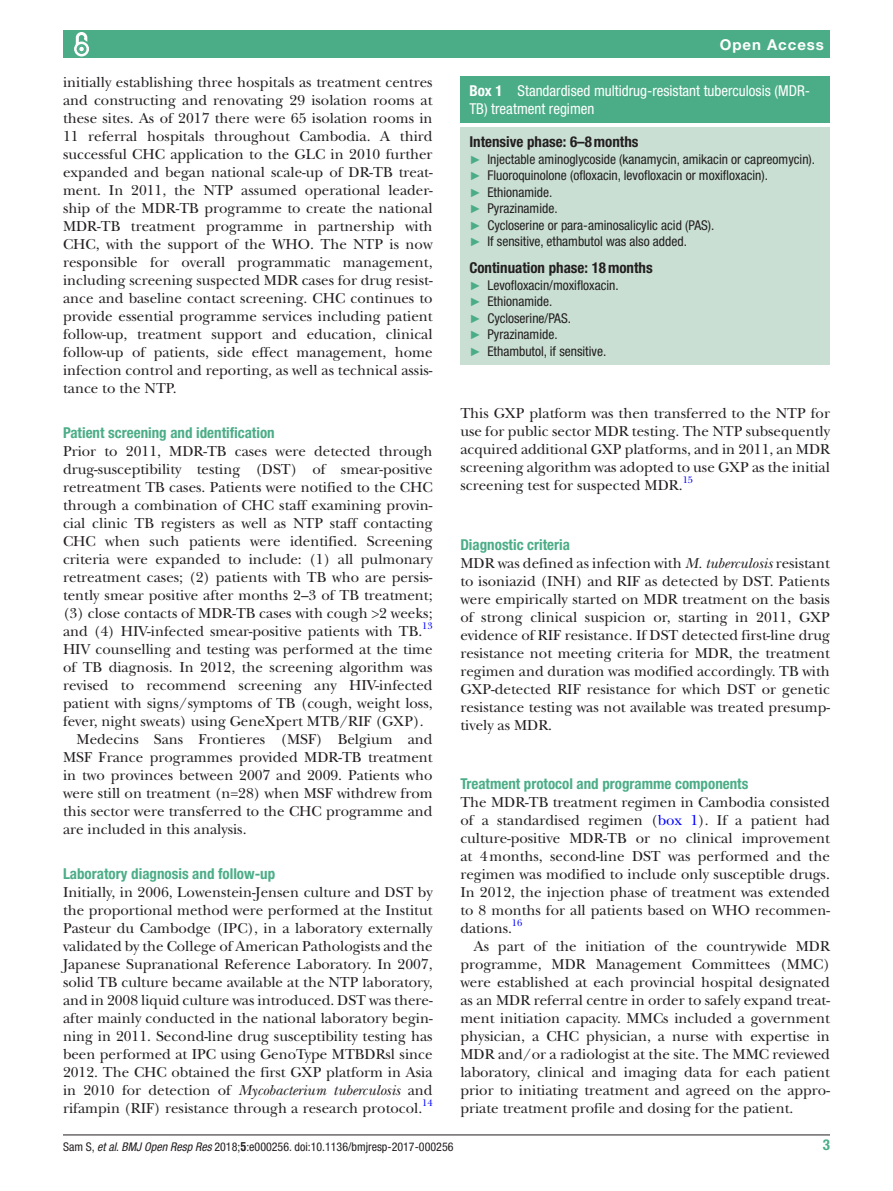
<style>
.page{position:relative;width:893px;height:1191px;background:#fff}
.page>*{position:absolute;margin:0;border:0;box-sizing:border-box;transform-origin:0 0}
.t1{font:15px/18px "New Baskerville";color:#231f20;text-align:justify}
.t2{font:700 condensed 15px "Helvetica Neue LT Std";color:#4bad87}
.t3{font:condensed 15px/18px "Helvetica Neue LT Std";color:#fff}
.t4{font:700 condensed 15px "Helvetica Neue LT Std";color:#231f20}
.t5{font:700 15px "Helvetica Neue LT Std";letter-spacing:.065em;color:#fff}
.t6{font:condensed 13.5px/16.5px "Helvetica Neue LT Std";color:#231f20}
.t7{font:condensed 12px "Helvetica Neue LT Std";color:#231f20}
.t8{font:9.9px "New Baskerville";color:#00f}
.s1{font-style:italic}
.s2{font-weight:700}
.s3{font-family:"Arial";font-stretch:normal;font-size:12px;color:#4bad87}
.s4{color:#00f}
.s5{font-family:"Helvetica";font-weight:700}
</style>
<div class="page">
<hr style="left:63px;top:1134px;width:767px;height:1px;background:#231f20">
<div style="left:63px;top:31px;width:767px;height:27px;background:#4bad87"></div>
<svg style="left:74px;top:32px;width:15px;height:25px"></svg>
<div style="left:78px;top:45px;width:7px;height:8px;border:1px solid #4bad87;border-radius:50%"></div>
<div style="left:460px;top:76px;width:370px;height:47px;background:#4bad87"></div>
<div style="left:460px;top:127px;width:370px;height:238px;background:#c9dfd3"></div>
<p class="t1" style="left:63px;top:73px;width:371px">initially establishing three hospitals as treatment centres and constructing and renovating 29 isolation rooms at these sites. As of 2017 there were 65 isolation rooms in 11 referral hospitals throughout Cambodia. A third successful CHC application to the GLC in 2010 further expanded and began national scale-up of DR-TB treat&shy;ment. In 2011, the NTP assumed operational leader&shy;ship of the MDR-TB programme to create the national MDR-TB treatment programme in partnership with CHC, with the support of the WHO. The NTP is now responsible for overall programmatic management, including screening suspected MDR cases for drug resist&shy;ance and baseline contact screening. CHC continues to provide essential programme services including patient follow-up, treatment support and education, clinical follow-up of patients, side effect management, home infection control and reporting, as well as technical assis&shy;tance to the NTP.</p>
<p class="t2" style="left:63px;top:423px;width:213px">Patient screening and identification</p>
<p class="t1" style="left:63px;top:442px;width:371px">Prior to 2011, MDR-TB cases were detected through drug-susceptibility testing (DST) of smear-positive retreatment TB cases. Patients were notified to the CHC through a combination of CHC staff examining provin&shy;cial clinic TB registers as well as NTP staff contacting CHC when such patients were identified. Screening criteria were expanded to include: (1) all pulmonary retreatment cases; (2) patients with TB who are persis&shy;tently smear positive after months 2–3 of TB treatment; (3) close contacts of MDR-TB cases with cough &gt;2 weeks; and (4) HIV-infected smear-positive patients with TB.</p>
<p class="t8" style="left:422px;top:620px;width:12px">13</p>
<p class="t1" style="left:63px;top:640px;width:371px">HIV counselling and testing was performed at the time</p>
<p class="t1" style="left:63px;top:658px;width:371px">of TB diagnosis. In 2012, the screening algorithm was</p>
<p class="t1" style="left:63px;top:676px;width:371px">revised to recommend screening any HIV-infected</p>
<p class="t1" style="left:63px;top:694px;width:371px">patient with signs/symptoms of TB (cough, weight loss,</p>
<p class="t1" style="left:63px;top:712px;width:362px">fever, night sweats) using GeneXpert MTB/RIF (GXP).</p>
<p class="t1" style="left:76px;top:730px;width:358px">Medecins Sans Frontieres (MSF) Belgium and</p>
<p class="t1" style="left:63px;top:748px;width:371px">MSF France programmes provided MDR-TB treatment</p>
<p class="t1" style="left:63px;top:766px;width:371px">in two provinces between 2007 and 2009. Patients who</p>
<p class="t1" style="left:63px;top:784px;width:371px">were still on treatment (n=28) when MSF withdrew from</p>
<p class="t1" style="left:63px;top:802px;width:371px">this sector were transferred to the CHC programme and</p>
<p class="t1" style="left:63px;top:820px;width:185px">are included in this analysis.</p>
<p class="t2" style="left:63px;top:864px;width:214px">Laboratory diagnosis and follow-up</p>
<p class="t1" style="left:63px;top:883px;width:371px">Initially, in 2006, Lowenstein-Jensen culture and DST by the proportional method were performed at the Institut Pasteur du Cambodge (IPC), in a laboratory externally validated by the College of American Pathologists and the Japanese Supranational Reference Laboratory. In 2007, solid TB culture became available at the NTP laboratory, and in 2008 liquid culture was introduced. DST was there&shy;after mainly conducted in the national laboratory begin&shy;ning in 2011. Second-line drug susceptibility testing has been performed at IPC using GenoType MTBDRsl since 2012. The CHC obtained the first GXP platform in Asia in 2010 for detection of <span class="s1">Mycobacterium tuberculosis</span> and rifampin (RIF) resistance through a research protocol.</p>
<p class="t8" style="left:422px;top:1097px;width:12px">14</p>
<p class="t5" style="left:720px;top:35px;width:106px">Open Access</p>
<p class="t3" style="left:469px;top:82px;width:342px"><span class="s2">Box 1</span> Standardised multidrug-resistant tuberculosis (MDR-<br>TB) treatment regimen</p>
<p class="t4" style="left:469px;top:133px;width:171px">Intensive phase: 6–8months</p>
<p class="t6" style="left:469px;top:150px;width:347px"><span class="s3">►</span> Injectable aminoglycoside (kanamycin, amikacin or capreomycin). <span class="s3">►</span> Fluoroquinolone (ofloxacin, levofloxacin or moxifloxacin).<br><span class="s3">►</span> Ethionamide.<br><span class="s3">►</span> Pyrazinamide.<br><span class="s3">►</span> Cycloserine or para-aminosalicylic acid (PAS).<br><span class="s3">►</span> If sensitive, ethambutol was also added.</p>
<p class="t4" style="left:469px;top:259px;width:185px">Continuation phase: 18months</p>
<p class="t6" style="left:469px;top:276px;width:151px"><span class="s3">►</span> Levofloxacin/moxifloxacin. <span class="s3">►</span> Ethionamide.<br><span class="s3">►</span> Cycloserine/PAS.<br><span class="s3">►</span> Pyrazinamide.<br><span class="s3">►</span> Ethambutol, if sensitive.</p>
<p class="t1" style="left:460px;top:404px;width:371px">This GXP platform was then transferred to the NTP for use for public sector MDR testing. The NTP subsequently acquired additional GXP platforms, and in 2011, an MDR screening algorithm was adopted to use GXP as the initial screening test for suspected MDR.</p>
<p class="t8" style="left:683px;top:474px;width:12px">15</p>
<p class="t2" style="left:460px;top:535px;width:111px">Diagnostic criteria</p>
<p class="t1" style="left:460px;top:554px;width:371px">MDR was defined as infection with <span class="s1">M. tuberculosis</span> resistant to isoniazid (INH) and RIF as detected by DST. Patients were empirically started on MDR treatment on the basis of strong clinical suspicion or, starting in 2011, GXP evidence of RIF resistance. If DST detected first-line drug resistance not meeting criteria for MDR, the treatment regimen and duration was modified accordingly. TB with GXP-detected RIF resistance for which DST or genetic resistance testing was not available was treated presump&shy;tively as MDR.</p>
<p class="t2" style="left:460px;top:774px;width:289px">Treatment protocol and programme components</p>
<p class="t1" style="left:460px;top:793px;width:371px">The MDR-TB treatment regimen in Cambodia consisted of a standardised regimen (<span class="s4">box 1</span>). If a patient had culture-positive MDR-TB or no clinical improvement at 4months, second-line DST was performed and the regimen was modified to include only susceptible drugs.<br>In 2012, the injection phase of treatment was extended to 8 months for all patients based on WHO recommen&shy;dations.<sup>16</sup></p>
<p class="t1" style="left:460px;top:937px;width:371px;text-indent:14px">As part of the initiation of the countrywide MDR programme, MDR Management Committees (MMC) were established at each provincial hospital designated as an MDR referral centre in order to safely expand treat&shy;ment initiation capacity. MMCs included a government physician, a CHC physician, a nurse with expertise in MDR and/or a radiologist at the site. The MMC reviewed laboratory, clinical and imaging data for each patient prior to initiating treatment and agreed on the appro&shy;priate treatment profile and dosing for the patient.</p>
<p class="t7" style="left:63px;top:1139px;width:392px">Sam S, <span class="s1">et al</span>. <span class="s1">BMJ Open Resp Res</span> 2018;<span class="s5">5</span>:e000256. doi:10.1136/bmjresp-2017-000256</p>
<p class="t2" style="left:823px;top:1135px;width:9px">3</p>
</div>
